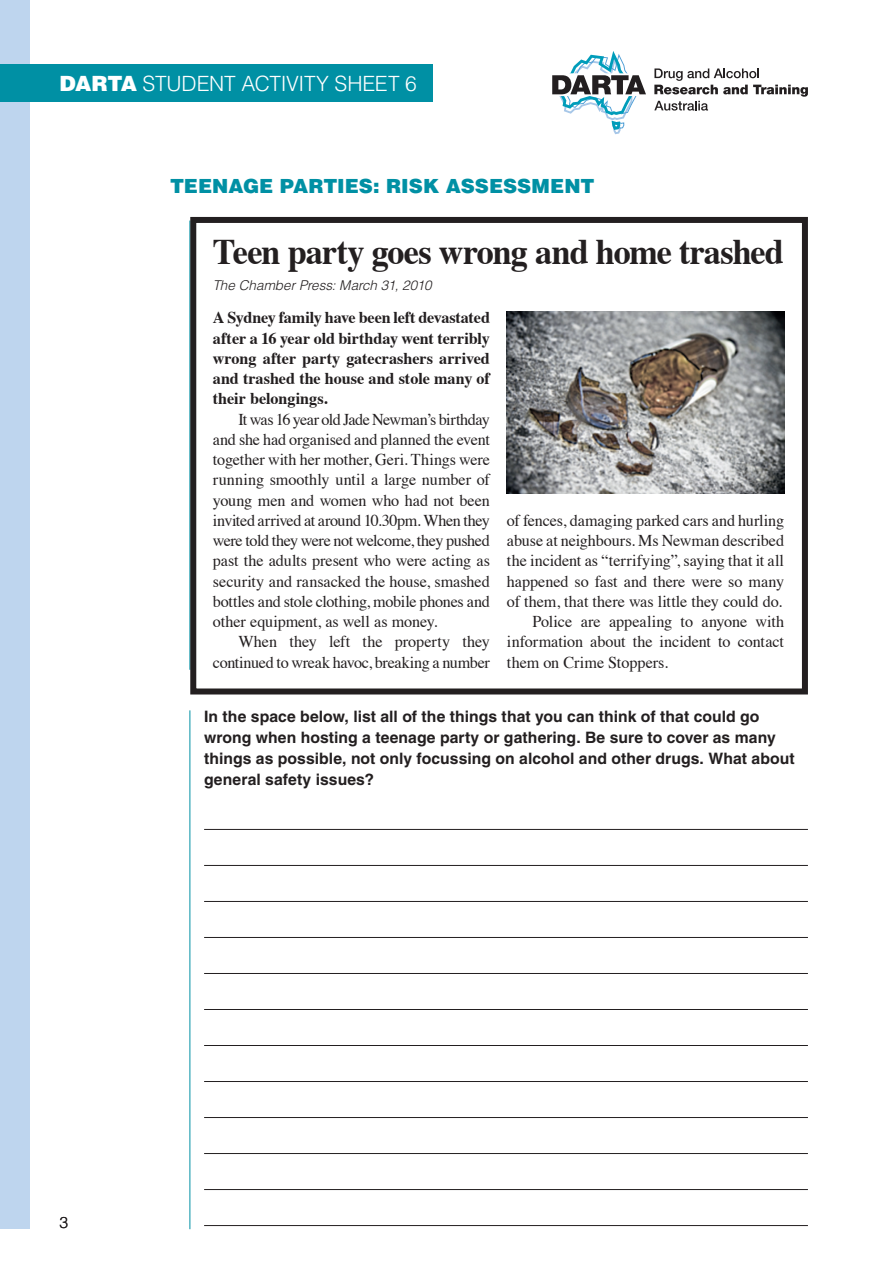
<style>
.page{position:relative;width:893px;height:1263px;background:#fff}
.page>*{position:absolute;margin:0;border:0;box-sizing:border-box;transform-origin:0 0}
.Body_Indent{font:700 36px "Times";letter-spacing:-.03em;color:#231f20;scale:.95 1}
.t1{font:300 21px "Helvetica LT Std";letter-spacing:-.015em;color:#fff}
.Activity{font:900 19.5px "Helvetica LT Std";color:#0090a4}
.Objective_and_Materi{font:16.5px/20.2px "Times";letter-spacing:-.005em;color:#231f20;text-align:justify}
.Objective_and_Materi-2{font:700 16.5px/20.2px "Times";letter-spacing:-.005em;color:#231f20;text-align:justify}
.Body_Indent-2{font:700 15.75px/21px "Helvetica LT Std";letter-spacing:.005em;color:#231f20}
.t2{font:300 15.75px "Helvetica LT Std";color:#231f20}
.Objective_and_Materi-3{font:italic 300 13.5px "Helvetica LT Std";color:#231f20}
.s1{font-weight:900}
</style>
<div class="page">
<svg style="left:552px;top:51px;width:94px;height:84px"></svg>
<svg style="left:654px;top:68px;width:154px;height:43px"></svg>
<div style="left:0;top:0;width:30px;height:1229px;background:#bed5ee"></div>
<div style="left:643px;top:116px;width:82px;height:16px;background:#fff"></div>
<div style="left:710px;top:98px;width:82px;height:21px;background:#fff"></div>
<div style="left:0;top:64px;width:433px;height:37px;background:#0090a4"></div>
<hr style="left:204px;top:829px;width:604px;height:1px;background:#231f20">
<hr style="left:204px;top:865px;width:604px;height:1px;background:#231f20">
<hr style="left:204px;top:901px;width:604px;height:1px;background:#231f20">
<hr style="left:204px;top:937px;width:604px;height:1px;background:#231f20">
<hr style="left:204px;top:973px;width:604px;height:1px;background:#231f20">
<hr style="left:204px;top:1009px;width:604px;height:1px;background:#231f20">
<hr style="left:204px;top:1045px;width:604px;height:1px;background:#231f20">
<hr style="left:204px;top:1081px;width:604px;height:1px;background:#231f20">
<hr style="left:204px;top:1117px;width:604px;height:1px;background:#231f20">
<hr style="left:204px;top:1153px;width:604px;height:1px;background:#231f20">
<hr style="left:204px;top:1189px;width:604px;height:1px;background:#231f20">
<hr style="left:204px;top:1225px;width:604px;height:1px;background:#231f20">
<hr style="left:190px;top:710px;width:1px;height:519px;background:#0090a4">
<img style="left:507px;top:311px;width:277px;height:183px">
<div style="left:190px;top:217px;width:618px;height:477px;border:6px solid #231f20"></div>
<p class="t1" style="left:60px;top:71px;width:359px"><span class="s1">DARTA</span> STUDENT ACTIVITY SHEET 6</p>
<p class="Activity" style="left:170px;top:173px;width:426px">TEENAGE PARTIES: RISK ASSESSMENT</p>
<p class="Body_Indent" style="left:213px;top:217px;width:603px">Teen party goes wrong and home trashed</p>
<p class="Objective_and_Materi-3" style="left:213px;top:277px;width:220px">The Chamber Press: March 31, 2010</p>
<p class="Objective_and_Materi-2" style="left:213px;top:306px;width:279px">A Sydney family have been left devastated after a 16 year old birthday went terribly wrong after party gatecrashers arrived and trashed the house and stole many of their belongings.</p>
<p class="Objective_and_Materi" style="left:213px;top:407px;width:279px;text-indent:26px">It was 16 year old Jade Newman’s birthday and she had organised and planned the event together with her mother, Geri. Things were running smoothly until a large number of young men and women who had not been invited arrived at around 10.30pm. When they were told they were not welcome, they pushed past the adults present who were acting as security and ransacked the house, smashed bottles and stole clothing, mobile phones and other equipment, as well as money.</p>
<p class="Objective_and_Materi" style="left:213px;top:630px;width:279px;text-align:right">When they left the property they continued to wreak havoc, breaking a number</p>
<p class="Objective_and_Materi" style="left:507px;top:509px;width:279px">of fences, damaging parked cars and hurling abuse at neighbours. Ms Newman described the incident as “terrifying”, saying that it all happened so fast and there were so many of them, that there was little they could do.</p>
<p class="Objective_and_Materi" style="left:507px;top:610px;width:279px;text-indent:26px">Police are appealing to anyone with information about the incident to contact them on Crime Stoppers.</p>
<p class="Body_Indent-2" style="left:204px;top:705px;width:592px">In the space below, list all of the things that you can think of that could go wrong when hosting a teenage party or gathering. Be sure to cover as many things as possible, not only focussing on alcohol and other drugs. What about general safety issues?</p>
<p class="t2" style="left:60px;top:1213px;width:10px">3</p>
</div>
